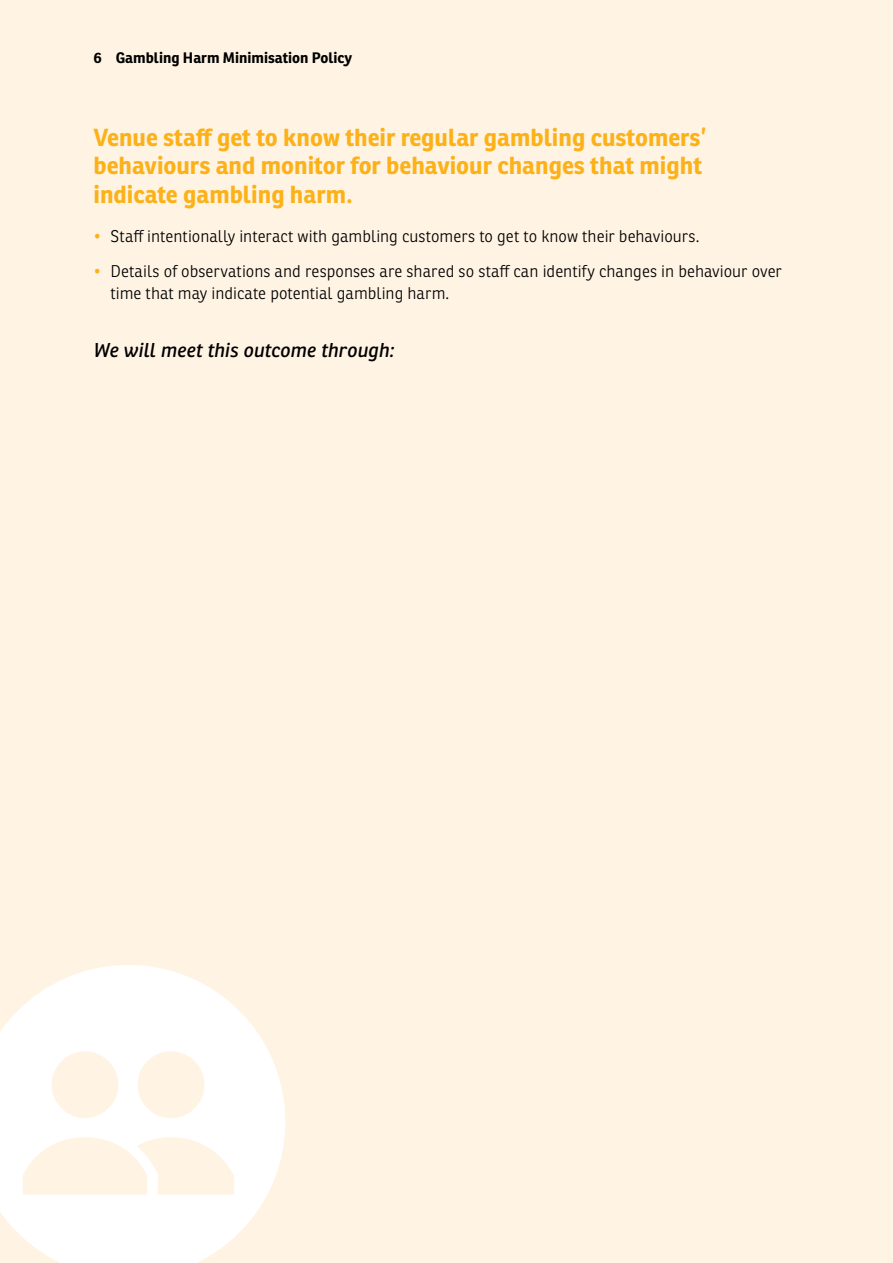
<style>
.page{position:relative;width:893px;height:1263px;background:#fff4e4}
.page>*{position:absolute;margin:0;border:0;box-sizing:border-box;transform-origin:0 0}
.t1{font:700 24px/28.5px "Ronnia Basic";color:#fcb119}
.t2{font:italic 19.5px "Ronnia Basic";letter-spacing:-.005em;color:#000}
.t3{font:300 16.5px/22.5px "Ronnia Basic";color:#000}
.t4{font:700 14.85px "Ronnia Basic";color:#000}
.s1{color:#fcb119}
</style>
<div class="page">
<svg style="left:0;top:965px;width:285px;height:298px;fill:#fff"></svg>
<svg style="left:23px;top:1051px;width:211px;height:144px"></svg>
<p class="t4" style="left:94px;top:48px;width:260px">6 Gambling Harm Minimisation Policy</p>
<h1 class="t1" style="left:94px;top:123px;width:614px">Venue staff get to know their regular gambling customers’ behaviours and monitor for behaviour changes that might indicate gambling harm.</h1>
<p class="t3" style="left:94px;top:225px;width:608px"><span class="s1">•</span> Staff intentionally interact with gambling customers to get to know their behaviours.</p>
<p class="t3" style="left:111px;top:260px;width:673px;text-indent:-17px"><span class="s1">•</span> Details of observations and responses are shared so staff can identify changes in behaviour over time that may indicate potential gambling harm.</p>
<p class="t2" style="left:94px;top:338px;width:302px">We will meet this outcome through:</p>
</div>
